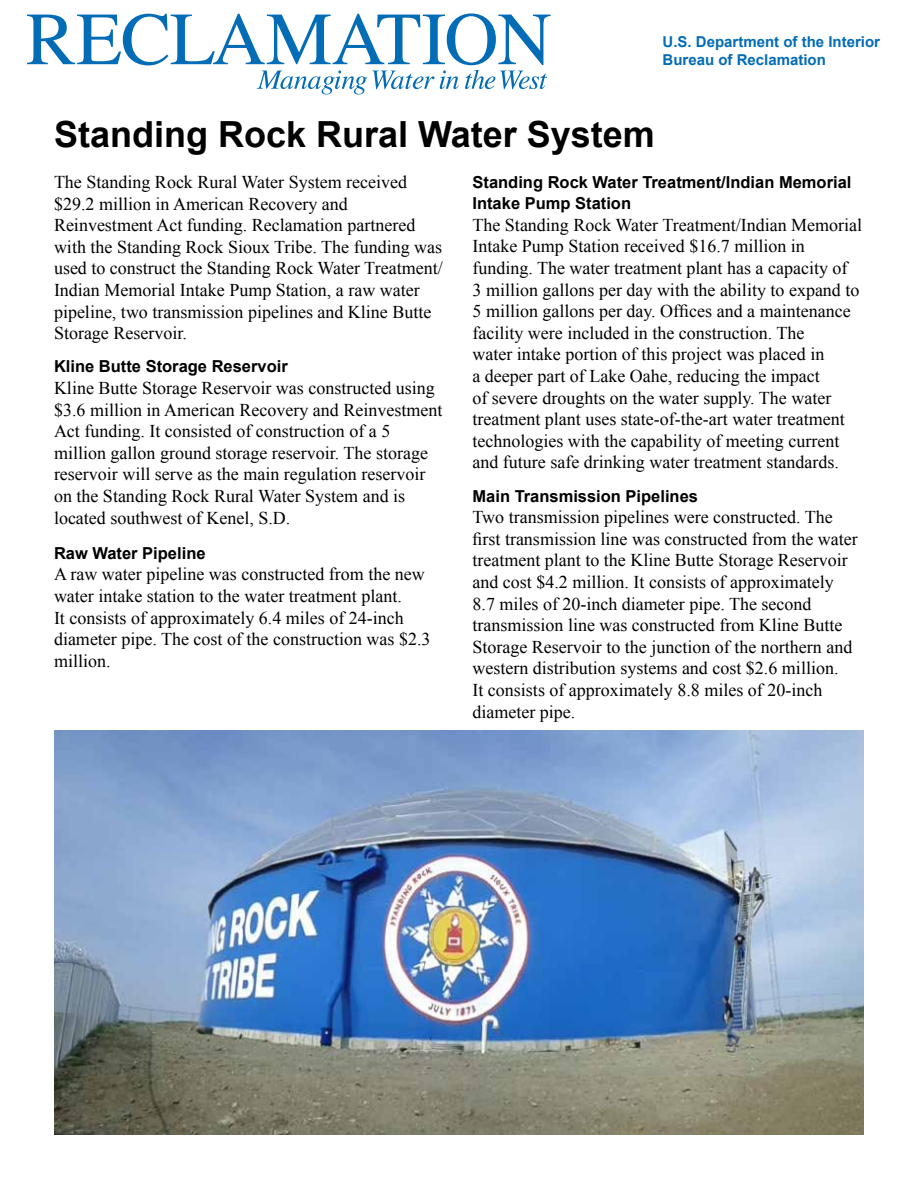
<style>
.page{position:relative;width:918px;height:1188px;background:#fff}
.page>*{position:absolute;margin:0;border:0;box-sizing:border-box;transform-origin:0 0}
.t1{font:700 36px "Arial";color:#000}
.t2{font:18px/21.6px "Times New Roman";color:#000}
.t3{font:700 16.5px/21.6px "Arial";color:#000}
.t4{font:700 15px "Arial";color:#036cb6}
</style>
<div class="page">
<svg style="left:27px;top:14px;width:524px;height:80px"></svg>
<img style="left:54px;top:730px;width:810px;height:404px">
<p class="t4" style="left:663px;top:32px;width:219px">U.S. Department of the Interior</p>
<p class="t4" style="left:663px;top:50px;width:165px">Bureau of Reclamation</p>
<p class="t1" style="left:54px;top:111px;width:602px">Standing Rock Rural Water System</p>
<p class="t2" style="left:54px;top:171px;width:390px">The Standing Rock Rural Water System received $29.2 million in American Recovery and Reinvestment Act funding. Reclamation partnered with the Standing Rock Sioux Tribe. The funding was used to construct the Standing Rock Water Treatment/ Indian Memorial Intake Pump Station, a raw water pipeline, two transmission pipelines and Kline Butte Storage Reservoir.</p>
<p class="t3" style="left:54px;top:356px;width:235px">Kline Butte Storage Reservoir</p>
<p class="t2" style="left:54px;top:377px;width:390px">Kline Butte Storage Reservoir was constructed using $3.6 million in American Recovery and Reinvestment Act funding. It consisted of construction of a 5 million gallon ground storage reservoir. The storage reservoir will serve as the main regulation reservoir on the Standing Rock Rural Water System and is located southwest of Kenel, S.D.</p>
<p class="t3" style="left:54px;top:543px;width:153px">Raw Water Pipeline</p>
<p class="t2" style="left:54px;top:563px;width:378px">A raw water pipeline was constructed from the new water intake station to the water treatment plant.<br>It consists of approximately 6.4 miles of 24-inch diameter pipe. The cost of the construction was $2.3 million.</p>
<p class="t3" style="left:472px;top:171px;width:380px">Standing Rock Water Treatment/Indian Memorial<br>Intake Pump Station</p>
<p class="t2" style="left:472px;top:214px;width:391px">The Standing Rock Water Treatment/Indian Memorial Intake Pump Station received $16.7 million in funding. The water treatment plant has a capacity of<br>3 million gallons per day with the ability to expand to 5 million gallons per day. Offices and a maintenance facility were included in the construction. The<br>water intake portion of this project was placed in<br>a deeper part of Lake Oahe, reducing the impact<br>of severe droughts on the water supply. The water treatment plant uses state-of-the-art water treatment technologies with the capability of meeting current and future safe drinking water treatment standards.</p>
<p class="t3" style="left:472px;top:486px;width:227px">Main Transmission Pipelines</p>
<p class="t2" style="left:472px;top:506px;width:387px">Two transmission pipelines were constructed. The first transmission line was constructed from the water treatment plant to the Kline Butte Storage Reservoir and cost $4.2 million. It consists of approximately 8.7 miles of 20-inch diameter pipe. The second transmission line was constructed from Kline Butte Storage Reservoir to the junction of the northern and western distribution systems and cost $2.6 million.<br>It consists of approximately 8.8 miles of 20-inch diameter pipe.</p>
</div>
